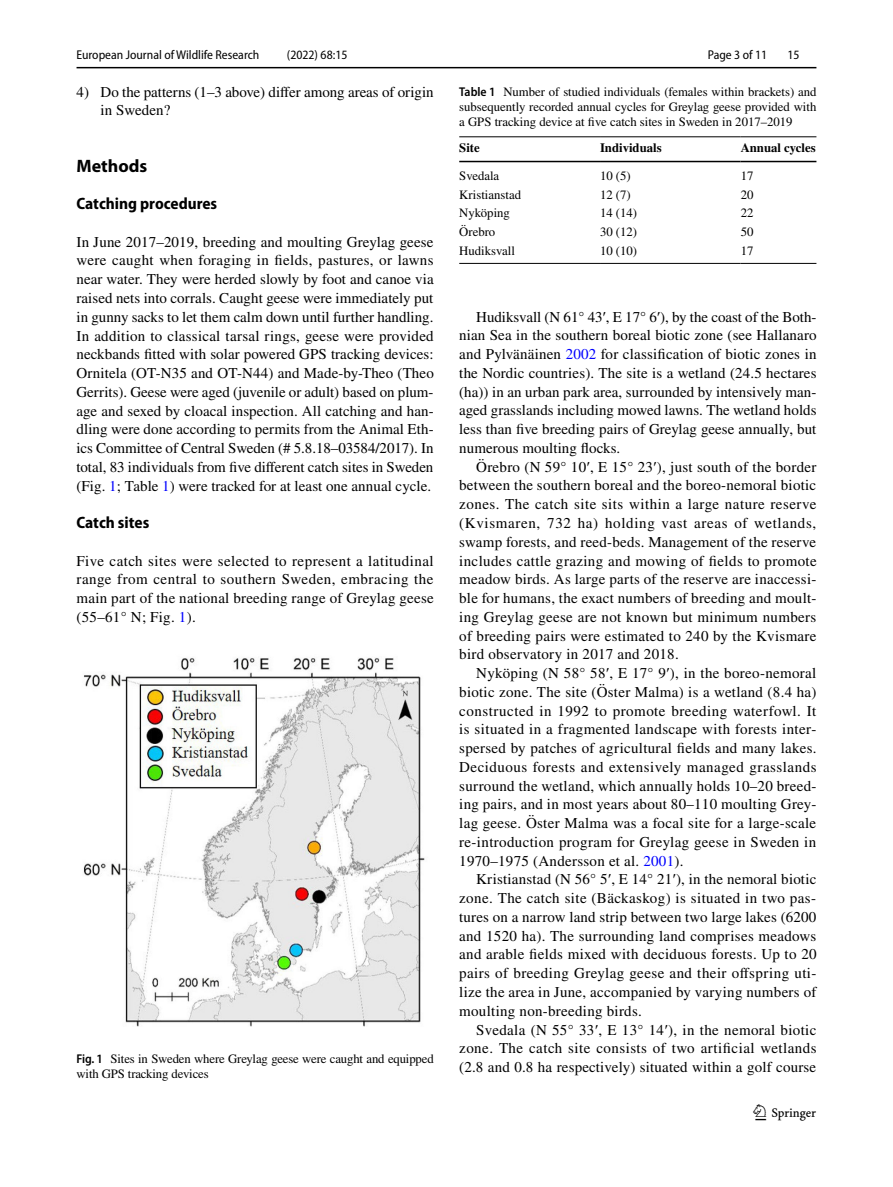
<style>
.page{position:relative;width:893px;height:1187px;background:#fff}
.page>*{position:absolute;margin:0;border:0;box-sizing:border-box;transform-origin:0 0}
.t1{font:22.5px "Springnew Regular 3";color:#000}
.t2{font:700 18px "Myriad Pro";color:#000}
.t3{font:700 semi-condensed 16.5px "Myriad Pro";color:#000}
.t4{font:15px/18.8px "STIX";letter-spacing:.01em;color:#000;text-align:justify}
.t5{font:12.75px/15px "STIX";color:#000}
.t6{font:semi-condensed 12.75px "Myriad Pro";color:#000}
.t7{font:700 12.75px "STIX";color:#000}
.s1{color:#00f}
.s2{font-family:"Myriad Pro";font-weight:600;font-stretch:semi-condensed}
.s3{font-family:"Times New Roman"}
</style>
<div class="page">
<hr style="left:77px;top:67px;width:739px;height:1px;background:#000">
<img style="left:83px;top:658px;width:342px;height:369px">
<hr style="left:459px;top:136px;width:141px;height:1px;background:#000">
<hr style="left:459px;top:161px;width:141px;height:1px;background:#000">
<hr style="left:600px;top:136px;width:141px;height:1px;background:#000">
<hr style="left:600px;top:161px;width:141px;height:1px;background:#000">
<hr style="left:741px;top:136px;width:75px;height:1px;background:#000">
<hr style="left:741px;top:161px;width:75px;height:1px;background:#000">
<hr style="left:459px;top:263px;width:141px;height:1px;background:#000">
<hr style="left:600px;top:263px;width:141px;height:1px;background:#000">
<hr style="left:741px;top:263px;width:75px;height:1px;background:#000">
<p class="t6" style="left:77px;top:48px;width:184px">European Journal of Wildlife Research</p>
<p class="t6" style="left:287px;top:48px;width:62px">(2022) 68:15</p>
<p class="t4" style="left:101px;top:83px;width:335px;text-indent:-24px">4) Do the patterns (1–3 above) differ among areas of origin in Sweden?</p>
<p class="t2" style="left:77px;top:154px;width:72px">Methods</p>
<p class="t3" style="left:77px;top:194px;width:142px">Catching procedures</p>
<p class="t4" style="left:77px;top:233px;width:359px">In June 2017–2019, breeding and moulting Greylag geese were caught when foraging in fields, pastures, or lawns near water. They were herded slowly by foot and canoe via raised nets into corrals. Caught geese were immediately put in gunny sacks to let them calm down until further handling.<br>In addition to classical tarsal rings, geese were provided neckbands fitted with solar powered GPS tracking devices:<br>Ornitela (OT-N35 and OT-N44) and Made-by-Theo (Theo Gerrits). Geese were aged (juvenile or adult) based on plum&shy;age and sexed by cloacal inspection. All catching and han&shy;dling were done according to permits from the Animal Eth&shy;ics Committee of Central Sweden (# 5.8.18–03584/2017). In total, 83 individuals from five different catch sites in Sweden (Fig. <span class="s1">1</span>; Table <span class="s1">1</span>) were tracked for at least one annual cycle.</p>
<p class="t3" style="left:77px;top:513px;width:74px">Catch sites</p>
<p class="t4" style="left:77px;top:552px;width:359px">Five catch sites were selected to represent a latitudinal range from central to southern Sweden, embracing the main part of the national breeding range of Greylag geese (55–61° N; Fig. <span class="s1">1</span>).</p>
<p class="t5" style="left:77px;top:1052px;width:359px"><span class="s2">Fig. 1</span> Sites in Sweden where Greylag geese were caught and equipped with GPS tracking devices</p>
<p class="t6" style="left:708px;top:48px;width:61px">Page 3 of 11</p>
<p class="t6" style="left:787px;top:48px;width:14px">15</p>
<p class="t5" style="left:459px;top:85px;width:359px;text-align:justify"><span class="s2">Table 1</span> Number of studied individuals (females within brackets) and subsequently recorded annual cycles for Greylag geese provided with a GPS tracking device at five catch sites in Sweden in 2017–2019</p>
<p class="t7" style="left:459px;top:140px;width:22px">Site</p>
<p class="t7" style="left:600px;top:140px;width:63px">Individuals</p>
<p class="t7" style="left:741px;top:140px;width:77px">Annual cycles</p>
<p class="t5" style="left:459px;top:169px;width:42px">Svedala</p>
<p class="t5" style="left:600px;top:169px;width:32px">10 (5)</p>
<p class="t5" style="left:741px;top:169px;width:14px">17</p>
<p class="t5" style="left:459px;top:188px;width:63px">Kristianstad</p>
<p class="t5" style="left:600px;top:188px;width:32px">12 (7)</p>
<p class="t5" style="left:741px;top:188px;width:14px">20</p>
<p class="t5" style="left:459px;top:206px;width:52px">Nyköping</p>
<p class="t5" style="left:600px;top:206px;width:39px">14 (14)</p>
<p class="t5" style="left:741px;top:206px;width:14px">22</p>
<p class="t5" style="left:459px;top:225px;width:38px">Örebro</p>
<p class="t5" style="left:600px;top:225px;width:39px">30 (12)</p>
<p class="t5" style="left:741px;top:225px;width:14px">50</p>
<p class="t5" style="left:459px;top:244px;width:57px">Hudiksvall</p>
<p class="t5" style="left:600px;top:244px;width:39px">10 (10)</p>
<p class="t5" style="left:741px;top:244px;width:14px">17</p>
<p class="t4" style="left:459px;top:308px;width:359px;text-indent:17px">Hudiksvall (N 61° 43<span class="s3">′</span>, E 17° 6<span class="s3">′</span>), by the coast of the Both&shy;nian Sea in the southern boreal biotic zone (see Hallanaro and Pylvänäinen <span class="s1">2002</span> for classification of biotic zones in the Nordic countries). The site is a wetland (24.5 hectares (ha)) in an urban park area, surrounded by intensively man&shy;aged grasslands including mowed lawns. The wetland holds less than five breeding pairs of Greylag geese annually, but numerous moulting flocks.</p>
<p class="t4" style="left:459px;top:458px;width:359px;text-indent:17px">Örebro (N 59° 10<span class="s3">′</span>, E 15° 23<span class="s3">′</span>), just south of the border between the southern boreal and the boreo-nemoral biotic zones. The catch site sits within a large nature reserve (Kvismaren, 732 ha) holding vast areas of wetlands, swamp forests, and reed-beds. Management of the reserve includes cattle grazing and mowing of fields to promote meadow birds. As large parts of the reserve are inaccessi&shy;ble for humans, the exact numbers of breeding and moult&shy;ing Greylag geese are not known but minimum numbers of breeding pairs were estimated to 240 by the Kvismare bird observatory in 2017 and 2018.</p>
<p class="t4" style="left:459px;top:664px;width:359px;text-indent:17px">Nyköping (N 58° 58<span class="s3">′</span>, E 17° 9<span class="s3">′</span>), in the boreo-nemoral biotic zone. The site (Öster Malma) is a wetland (8.4 ha) constructed in 1992 to promote breeding waterfowl. It is situated in a fragmented landscape with forests inter&shy;spersed by patches of agricultural fields and many lakes.<br>Deciduous forests and extensively managed grasslands surround the wetland, which annually holds 10–20 breed&shy;ing pairs, and in most years about 80–110 moulting Grey&shy;lag geese. Öster Malma was a focal site for a large-scale re-introduction program for Greylag geese in Sweden in 1970–1975 (Andersson et al. <span class="s1">2001</span>).</p>
<p class="t4" style="left:459px;top:871px;width:359px;text-indent:17px">Kristianstad (N 56° 5<span class="s3">′</span>, E 14° 21<span class="s3">′</span>), in the nemoral biotic zone. The catch site (Bäckaskog) is situated in two pas&shy;tures on a narrow land strip between two large lakes (6200 and 1520 ha). The surrounding land comprises meadows and arable fields mixed with deciduous forests. Up to 20 pairs of breeding Greylag geese and their offspring uti&shy;lize the area in June, accompanied by varying numbers of moulting non-breeding birds.</p>
<p class="t4" style="left:459px;top:1021px;width:359px;text-indent:17px">Svedala (N 55° 33<span class="s3">′</span>, E 13° 14<span class="s3">′</span>), in the nemoral biotic zone. The catch site consists of two artificial wetlands (2.8 and 0.8 ha respectively) situated within a golf course</p>
<h1 class="t1" style="left:755px;top:1104px;width:62px">1 3</h1>
</div>
